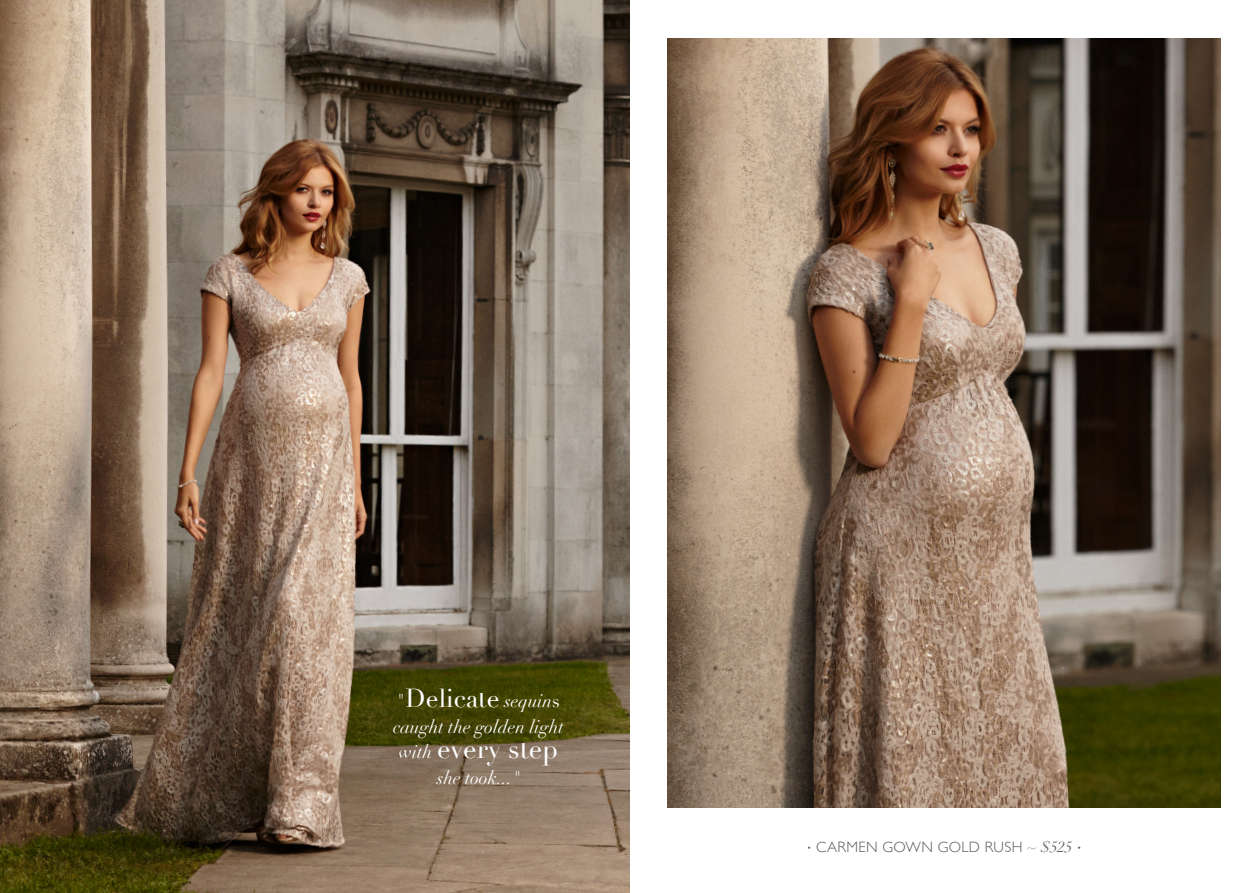
<style>
.page{position:relative;width:1259px;height:893px;background:#fff}
.page>*{position:absolute;margin:0;border:0;box-sizing:border-box;transform-origin:0 0}
.t1{font:27px "Didot";color:#fff}
.t2{font:25.5px "Didot";color:#fff}
.t3{font:italic 18px "Didot";color:#fff}
.t4{font:300 15px "Gill Sans";letter-spacing:.02em;color:#58595b}
.s1{font-size:18px}
.s2{font-style:italic;font-size:18px}
.s3{font-family:"Didot";font-weight:700}
.s4{font-family:"Didot";font-weight:400;font-style:italic}
</style>
<div class="page">
<img style="left:0;top:0;width:629px;height:893px">
<img style="left:668px;top:38px;width:552px;height:770px">
<h2 class="t2" style="left:397px;top:683px;width:164px"><span class="s1">"</span>Delicate <span class="s2">sequin</span><span class="s1">s</span></h2>
<p class="t3" style="left:393px;top:715px;width:172px">caught the golden light</p>
<h1 class="t1" style="left:399px;top:733px;width:161px"><span class="s2">with</span> every step</h1>
<p class="t3" style="left:437px;top:766px;width:84px">she took..."</p>
<p class="t4" style="left:807px;top:835px;width:276px"><span class="s3">·</span> CARMEN GOWN GOLD RUSH <span class="s3">~</span> <span class="s4">$525</span> <span class="s3">·</span></p>
</div>
